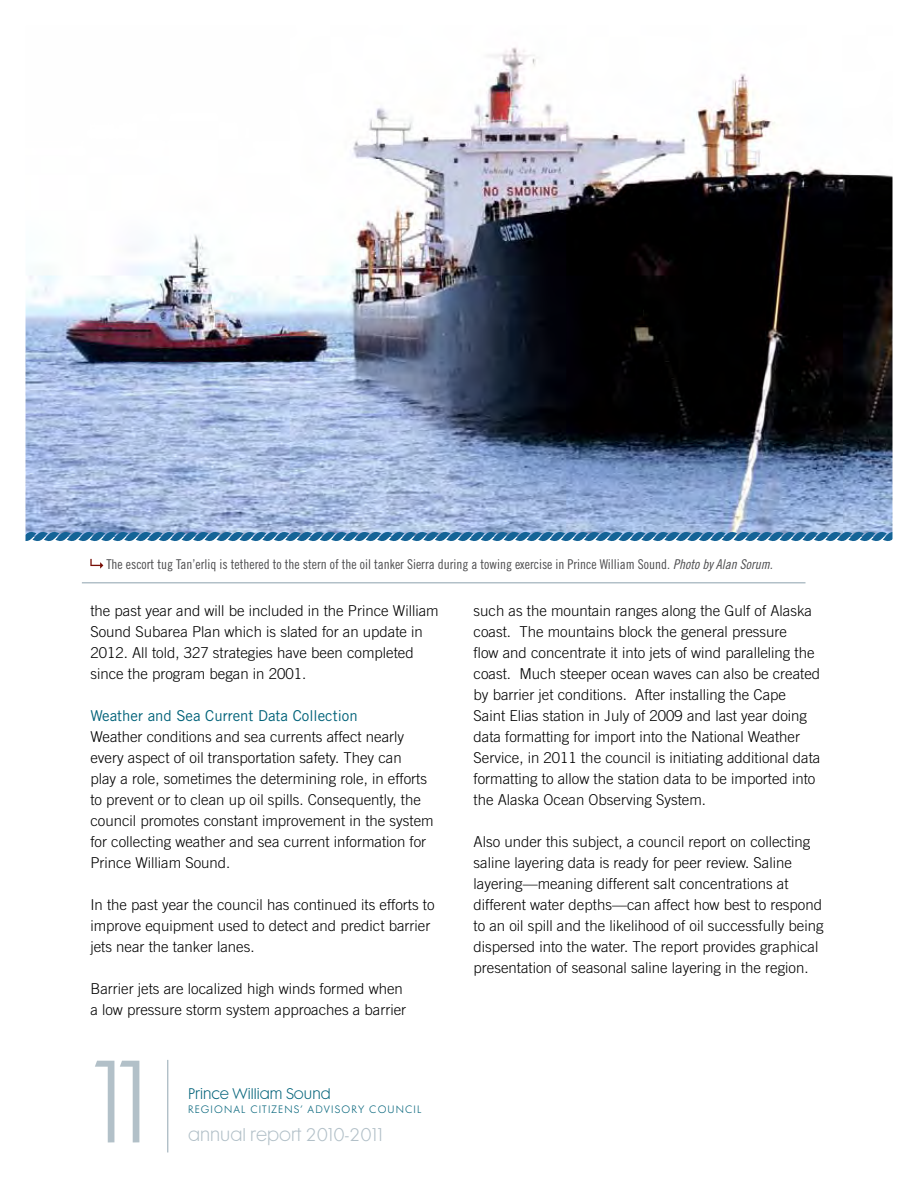
<style>
.page{position:relative;width:918px;height:1188px;background:#fff}
.page>*{position:absolute;margin:0;border:0;box-sizing:border-box;transform-origin:0 0}
.t1{font:106.65px "Cg Futura Maxi Lt";color:#b2c0c8}
.t2{font:16.8px "Cg Futura Maxi Lt";color:#b2c0c8}
.t3{font:300 15px/21px "Trade Gothic";color:#000}
.t4{font:15px "Trade Gothic";color:#006279}
.t5{font:14.1px "Cg Futura Maxi Lt";color:#006279}
.t6{font:13.5px "Trade Gothic Cond Eighteen";color:#4d4d4f}
.t7{font:9.75px "Cg Futura Maxi Lt";letter-spacing:.12em;color:#006279}
.s1{font-family:"Trade Gothic Cond Eighteen Obl"}
</style>
<div class="page">
<hr style="left:167px;top:1060px;width:1px;height:92px;background:#b2c0c8">
<img style="left:27px;top:47px;width:864px;height:482px">
<svg style="left:90px;top:559px;width:13px;height:10px"></svg>
<hr style="left:82px;top:582px;width:723px;height:2px;background:#b2c0c8">
<svg style="left:27px;top:529px;width:864px;height:12px"></svg>
<p class="t6" style="left:106px;top:556px;width:668px">The escort tug Tan’erliq is tethered to the stern of the oil tanker Sierra during a towing exercise in Prince William Sound. <span class="s1">Photo by Alan Sorum.</span></p>
<p class="t3" style="left:90px;top:600px;width:350px">the past year and will be included in the Prince William Sound Subarea Plan which is slated for an update in 2012. All told, 327 strategies have been completed since the program began in 2001.</p>
<p class="t4" style="left:90px;top:707px;width:269px">Weather and Sea Current Data Collection</p>
<p class="t3" style="left:90px;top:726px;width:345px">Weather conditions and sea currents affect nearly every aspect of oil transportation safety. They can<br>play a role, sometimes the determining role, in efforts to prevent or to clean up oil spills. Consequently, the council promotes constant improvement in the system for collecting weather and sea current information for Prince William Sound.</p>
<p class="t3" style="left:90px;top:894px;width:346px">In the past year the council has continued its efforts to improve equipment used to detect and predict barrier jets near the tanker lanes.</p>
<p class="t3" style="left:90px;top:978px;width:317px">Barrier jets are localized high winds formed when a low pressure storm system approaches a barrier</p>
<h1 class="t1" style="left:91px;top:1037px;width:62px">11</h1>
<p class="t5" style="left:188px;top:1085px;width:144px">Prince William Sound</p>
<p class="t7" style="left:188px;top:1104px;width:235px">Regional Citizens’ Advisory Council</p>
<p class="t2" style="left:188px;top:1124px;width:196px">annual report 2010-2011</p>
<p class="t3" style="left:474px;top:600px;width:348px">such as the mountain ranges along the Gulf of Alaska coast. The mountains block the general pressure<br>flow and concentrate it into jets of wind paralleling the coast. Much steeper ocean waves can also be created by barrier jet conditions. After installing the Cape Saint Elias station in July of 2009 and last year doing data formatting for import into the National Weather Service, in 2011 the council is initiating additional data formatting to allow the station data to be imported into the Alaska Ocean Observing System.</p>
<p class="t3" style="left:474px;top:831px;width:352px">Also under this subject, a council report on collecting saline layering data is ready for peer review. Saline layering—meaning different salt concentrations at different water depths—can affect how best to respond to an oil spill and the likelihood of oil successfully being dispersed into the water. The report provides graphical presentation of seasonal saline layering in the region.</p>
</div>
